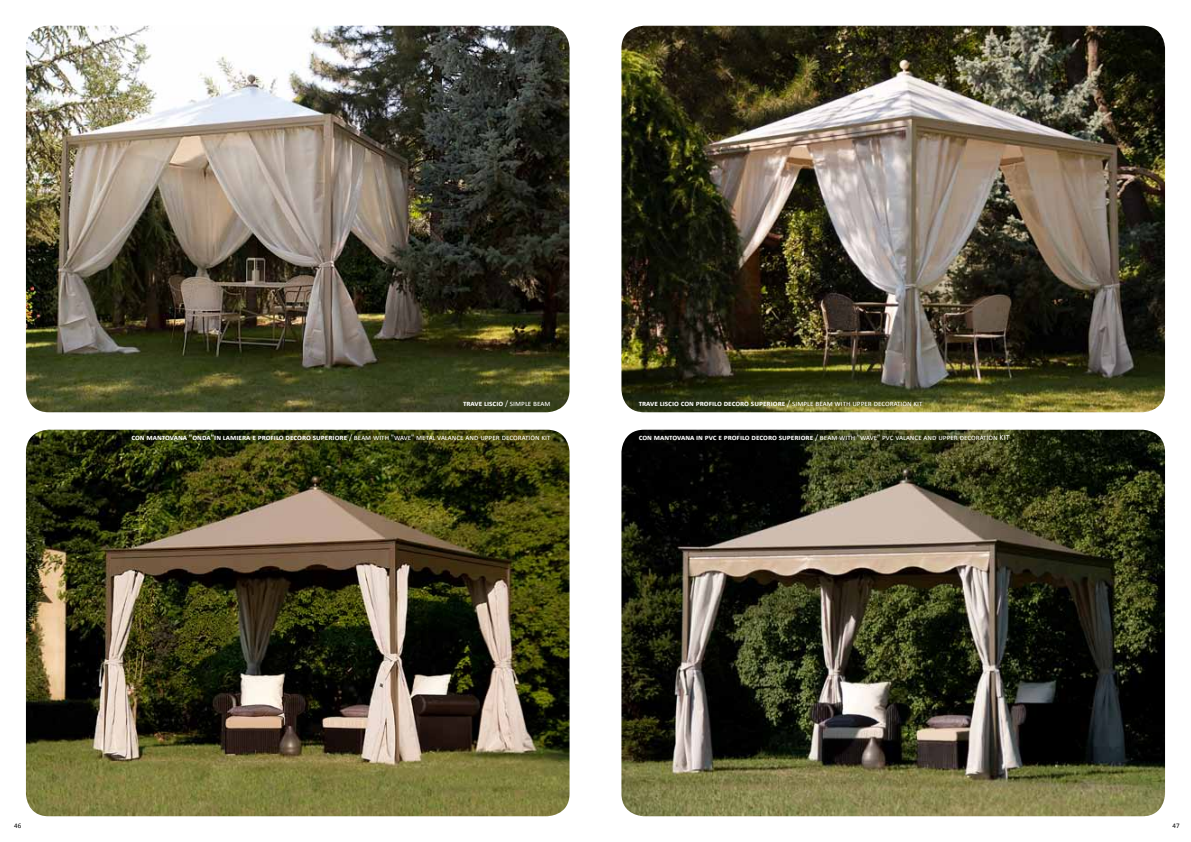
<style>
.page{position:relative;width:1191px;height:842px;background:#fff}
.page>*{position:absolute;margin:0;border:0;box-sizing:border-box;transform-origin:0 0}
.t1{font:700 8px "Calibri";color:#fff}
.t2{font:8px "Calibri";color:#fff}
.t3{font:7px "Calibri";color:#000}
.s1{font-weight:400}
.s2{font-weight:700}
</style>
<div class="page">
<img style="left:26px;top:26px;width:543px;height:386px">
<img style="left:621px;top:26px;width:544px;height:386px">
<img style="left:26px;top:430px;width:543px;height:386px">
<img style="left:621px;top:430px;width:544px;height:386px">
<p class="t1" style="left:463px;top:398px;width:89px">trave liscio <span class="s1">/ simple beam</span></p>
<p class="t1" style="left:639px;top:398px;width:285px">trave liscio con profilo decoro superiore <span class="s1">/ simple beam with upper decoration kit</span></p>
<p class="t1" style="left:131px;top:432px;width:420px">con mantovana "onda"in lamiera e profilo decoro superiore <span class="s1">/ beam with "wave" metal valance and upper decoration kit</span></p>
<p class="t2" style="left:639px;top:432px;width:372px"><span class="s2">con mantovana in pvc e profilo decoro superiore</span> / beam with "wave" pvc valance and upper decoration KIT</p>
<p class="t3" style="left:14px;top:821px;width:9px">46</p>
<p class="t3" style="left:1172px;top:821px;width:9px">47</p>
</div>
